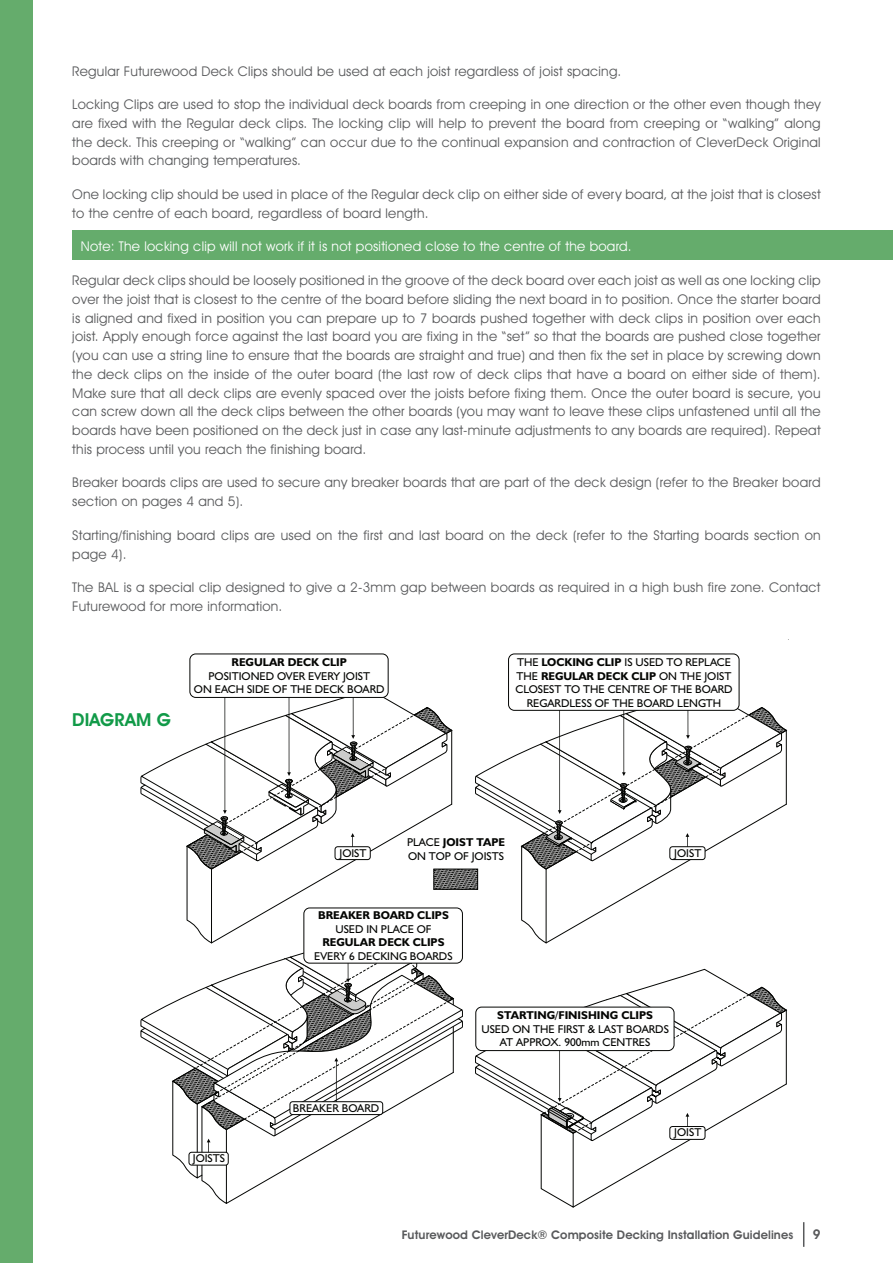
<style>
.page{position:relative;width:893px;height:1263px;background:#fff}
.page>*{position:absolute;margin:0;border:0;box-sizing:border-box;transform-origin:0 0}
.t1{font:600 18px "Avant Garde IT Cby BT";letter-spacing:.01em;color:#119a48}
.t2{font:700 17.1px "Segoe UI";color:#040503}
.t3{font:13.5px/18.8px "Avant Garde IT Cby BT";letter-spacing:.02em;color:#595a5c}
.t4{font:13.5px "Avant Garde IT Cby BT";letter-spacing:.02em;color:#fff}
.t5{font:600 13.5px "Avant Garde IT Cby BT";color:#595a5c}
.t6{font:600 12px "Avant Garde IT Cby BT";letter-spacing:.01em;color:#595a5c}
.t7{font:11.4px/13.6px "Humanist 521 BT";color:#040503;text-align:center}
.t8{font:700 11.4px "Humanist 521 BT";color:#040503}
.s1{font-weight:700}
</style>
<div class="page">
<svg style="left:803px;top:1222px;width:1px;height:25px"></svg>
<div style="left:0;top:0;width:33px;height:1263px;background:#65ac6c"></div>
<div style="left:190px;top:654px;width:198px;height:44px;border:1px solid #040503;border-radius:6px"></div>
<div style="left:508px;top:654px;width:231px;height:57px;border:1px solid #040503;border-radius:6px"></div>
<svg style="left:140px;top:689px;width:648px;height:519px"></svg>
<div style="left:434px;top:869px;width:44px;height:20px;border:1px solid #040503"></div>
<div style="left:72px;top:230px;width:821px;height:29px;background:#65ac6c"></div>
<p class="t3" style="left:72px;top:61px;width:551px">Regular Futurewood Deck Clips should be used at each joist regardless of joist spacing.</p>
<p class="t3" style="left:72px;top:95px;width:750px;text-align:justify">Locking Clips are used to stop the individual deck boards from creeping in one direction or the other even though they are fixed with the Regular deck clips. The locking clip will help to prevent the board from creeping or “walking” along the deck. This creeping or “walking” can occur due to the continual expansion and contraction of CleverDeck Original boards with changing temperatures.</p>
<p class="t3" style="left:72px;top:185px;width:750px">One locking clip should be used in place of the Regular deck clip on either side of every board, at the joist that is closest to the centre of each board, regardless of board length.</p>
<p class="t4" style="left:81px;top:238px;width:552px">Note: The locking clip will not work if it is not positioned close to the centre of the board.</p>
<p class="t3" style="left:72px;top:271px;width:750px;text-align:justify">Regular deck clips should be loosely positioned in the groove of the deck board over each joist as well as one locking clip over the joist that is closest to the centre of the board before sliding the next board in to position. Once the starter board is aligned and fixed in position you can prepare up to 7 boards pushed together with deck clips in position over each joist. Apply enough force against the last board you are fixing in the “set” so that the boards are pushed close together (you can use a string line to ensure that the boards are straight and true) and then fix the set in place by screwing down the deck clips on the inside of the outer board (the last row of deck clips that have a board on either side of them).<br>Make sure that all deck clips are evenly spaced over the joists before fixing them. Once the outer board is secure, you can screw down all the deck clips between the other boards (you may want to leave these clips unfastened until all the boards have been positioned on the deck just in case any last-minute adjustments to any boards are required). Repeat this process until you reach the finishing board.</p>
<p class="t3" style="left:72px;top:473px;width:750px">Breaker boards clips are used to secure any breaker boards that are part of the deck design (refer to the Breaker board section on pages 4 and 5).</p>
<p class="t3" style="left:72px;top:526px;width:750px">Starting/finishing board clips are used on the first and last board on the deck (refer to the Starting boards section on page 4).</p>
<p class="t3" style="left:72px;top:578px;width:750px">The BAL is a special clip designed to give a 2-3mm gap between boards as required in a high bush fire zone. Contact<br>Futurewood for more information.</p>
<p class="t2" style="left:415px;top:583px;width:100px">DIAGRAM G</p>
<h1 class="t1" style="left:72px;top:709px;width:100px">diagram G</h1>
<p class="t8" style="left:232px;top:658px;width:117px">REGULAR DECK CLIP</p>
<p class="t7" style="left:194px;top:670px;width:192px">POSITIONED OVER EVERY JOIST<br>ON EACH SIDE OF THE DECK BOARD</p>
<p class="t7" style="left:515px;top:656px;width:219px">THE <span class="s1">LOCKING CLIP</span> IS USED TO REPLACE<br>THE <span class="s1">REGULAR DECK CLIP</span> ON THE JOIST<br>CLOSEST TO THE CENTRE OF THE BOARD<br>REGARDLESS OF THE BOARD LENGTH</p>
<p class="t7" style="left:193px;top:1152px;width:34px">JOISTS</p>
<p class="t7" style="left:407px;top:837px;width:100px;text-align:left">PLACE <span class="s1">JOIST TAPE<br></span>ON TOP OF JOISTS</p>
<p class="t7" style="left:339px;top:847px;width:29px">JOIST</p>
<p class="t7" style="left:674px;top:847px;width:29px">JOIST</p>
<p class="t8" style="left:318px;top:911px;width:132px">BREAKER BOARD CLIPS</p>
<p class="t8" style="left:322px;top:938px;width:124px">REGULAR DECK CLIPS</p>
<p class="t7" style="left:335px;top:923px;width:98px">USED IN PLACE OF</p>
<p class="t7" style="left:314px;top:950px;width:140px">EVERY 6 DECKING BOARDS</p>
<p class="t7" style="left:293px;top:1102px;width:88px">BREAKER BOARD</p>
<p class="t8" style="left:497px;top:1011px;width:157px">STARTING/FINISHING CLIPS</p>
<p class="t7" style="left:481px;top:1023px;width:189px">USED ON THE FIRST &amp; LAST BOARDS<br>AT APPROX. 900mm CENTRES</p>
<p class="t7" style="left:674px;top:1127px;width:29px">JOIST</p>
<p class="t6" style="left:402px;top:1228px;width:393px">Futurewood CleverDeck® Composite Decking Installation Guidelines</p>
<p class="t5" style="left:813px;top:1226px;width:9px">9</p>
</div>
